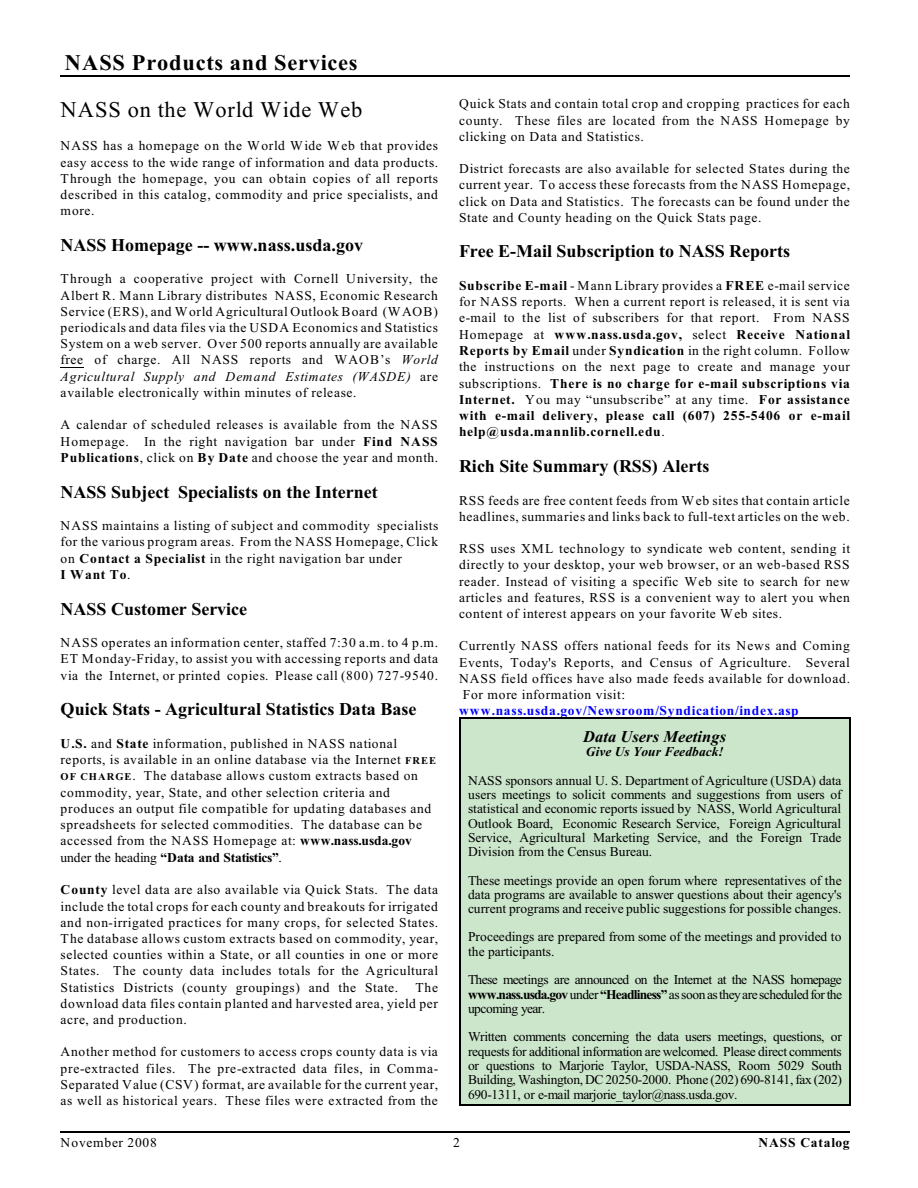
<style>
.page{position:relative;width:918px;height:1188px;background:#fff}
.page>*{position:absolute;margin:0;border:0;box-sizing:border-box;transform-origin:0 0}
.t1{font:700 22.35px "Times New Roman";letter-spacing:.03em;color:#000}
.t2{font:22.35px "Times New Roman";letter-spacing:.03em;color:#000}
.t3{font:700 18px "Times New Roman";color:#000}
.t4{font:italic 700 16.5px "Times New Roman";letter-spacing:.005em;color:#000}
.t5{font:13.5px/16.2px "Times New Roman";letter-spacing:.045em;color:#000;text-align:justify}
.t6{font:13.5px/14.2px "Times New Roman";letter-spacing:.005em;color:#000}
.t7{font:700 13.5px "Times New Roman";letter-spacing:.055em;color:#00f}
.t8{font:italic 700 13.5px "Times New Roman";letter-spacing:.005em;color:#000}
.t9{font:700 13.5px "Times New Roman";letter-spacing:.06em;color:#000}
.s1{font-style:italic}
.s2{font-weight:700}
.s3{font-weight:700;font-size:10.5px}
</style>
<div class="page">
<hr style="left:61px;top:75px;width:789px;height:2px;background:#000">
<hr style="left:61px;top:1131px;width:789px;height:1px;background:#000">
<div style="left:459px;top:717px;width:391px;height:389px;background:#cce6cc"></div>
<hr style="left:459px;top:717px;width:1px;height:389px;background:#000">
<hr style="left:849px;top:717px;width:1px;height:389px;background:#000">
<hr style="left:459px;top:717px;width:391px;height:1px;background:#000">
<hr style="left:459px;top:1105px;width:391px;height:1px;background:#000">
<svg style="left:61px;top:367px;width:23px;height:1px"></svg>
<h1 class="t1" style="left:65px;top:55px;width:294px">NASS Products and Services</h1>
<h1 class="t2" style="left:61px;top:101px;width:303px">NASS on the World Wide Web</h1>
<p class="t5" style="left:61px;top:139px;width:379px">NASS has a homepage on the World Wide Web that provides easy access to the wide range of information and data products.<br>Through the homepage, you can obtain copies of all reports described in this catalog, commodity and price specialists, and more.</p>
<h2 class="t3" style="left:61px;top:239px;width:304px">NASS Homepage -- www.nass.usda.gov</h2>
<p class="t5" style="left:61px;top:272px;width:379px">Through a cooperative project with Cornell University, the Albert R. Mann Library distributes NASS, Economic Research Service (ERS), and World Agricultural Outlook Board (WAOB) periodicals and data files via the USDA Economics and Statistics System on a web server. Over 500 reports annually are available free of charge. All NASS reports and WAOB’s <span class="s1">World Agricultural Supply and Demand Estimates (WASDE)</span> are available electronically within minutes of release.</p>
<p class="t5" style="left:61px;top:418px;width:379px">A calendar of scheduled releases is available from the NASS Homepage. In the right navigation bar under <span class="s2">Find NASS Publications</span>, click on <span class="s2">By Date</span> and choose the year and month.</p>
<h2 class="t3" style="left:61px;top:485px;width:319px">NASS Subject Specialists on the Internet</h2>
<p class="t5" style="left:61px;top:519px;width:379px;text-align:left">NASS maintains a listing of subject and commodity specialists for the various program areas. From the NASS Homepage, Click on <span class="s2">Contact a Specialist</span> in the right navigation bar under<br><span class="s2">I Want To</span>.</p>
<h2 class="t3" style="left:61px;top:603px;width:188px">NASS Customer Service</h2>
<p class="t5" style="left:61px;top:636px;width:379px">NASS operates an information center, staffed 7:30 a.m. to 4 p.m.<br>ET Monday-Friday, to assist you with accessing reports and data via the Internet, or printed copies. Please call (800) 727-9540.</p>
<h2 class="t3" style="left:61px;top:703px;width:357px">Quick Stats - Agricultural Statistics Data Base</h2>
<p class="t5" style="left:61px;top:736px;width:377px;text-align:left"><span class="s2">U.S.</span> and <span class="s2">State</span> information, published in NASS national reports, is available in an online database via the Internet <span class="s3">FREE OF CHARGE</span>. The database allows custom extracts based on commodity, year, State, and other selection criteria and produces an output file compatible for updating databases and spreadsheets for selected commodities. The database can be accessed from the NASS Homepage at: <span class="s2">www.nass.usda.gov </span>under the heading <span class="s2">“Data and Statistics”</span>.</p>
<p class="t5" style="left:61px;top:883px;width:379px"><span class="s2">County</span> level data are also available via Quick Stats. The data include the total crops for each county and breakouts for irrigated and non-irrigated practices for many crops, for selected States.<br>The database allows custom extracts based on commodity, year, selected counties within a State, or all counties in one or more States. The county data includes totals for the Agricultural Statistics Districts (county groupings) and the State.</p>
<p class="t5" style="left:61px;top:980px;width:379px;text-indent:355px">The download data files contain planted and harvested area, yield per acre, and production.</p>
<p class="t5" style="left:61px;top:1045px;width:379px">Another method for customers to access crops county data is via pre-extracted files. The pre-extracted data files, in Comma-Separated Value (CSV) format, are available for the current year, as well as historical years. These files were extracted from the</p>
<p class="t5" style="left:459px;top:97px;width:393px">Quick Stats and contain total crop and cropping practices for each county. These files are located from the NASS Homepage by clicking on Data and Statistics.</p>
<p class="t5" style="left:459px;top:162px;width:393px">District forecasts are also available for selected States during the current year. To access these forecasts from the NASS Homepage, click on Data and Statistics. The forecasts can be found under the State and County heading on the Quick Stats page.</p>
<h2 class="t3" style="left:459px;top:245px;width:333px">Free E-Mail Subscription to NASS Reports</h2>
<p class="t5" style="left:459px;top:278px;width:393px"><span class="s2">Subscribe E-mail</span> - Mann Library provides a <span class="s2">FREE</span> e-mail service for NASS reports. When a current report is released, it is sent via e-mail to the list of subscribers for that report. From NASS Homepage at <span class="s2">www.nass.usda.gov,</span> select <span class="s2">Receive National Reports by Email</span> under <span class="s2">Syndication</span> in the right column. Follow the instructions on the next page to create and manage your subscriptions. <span class="s2">There is no charge for e-mail subscriptions via Internet.</span> You may “unsubscribe” at any time. <span class="s2">For assistance with e-mail delivery, please call (607) 255-5406 or e-mail help@usda.mannlib.cornell.edu</span>.</p>
<h2 class="t3" style="left:459px;top:460px;width:252px">Rich Site Summary (RSS) Alerts</h2>
<p class="t5" style="left:459px;top:493px;width:392px">RSS feeds are free content feeds from Web sites that contain article headlines, summaries and links back to full-text articles on the web.</p>
<p class="t5" style="left:459px;top:542px;width:393px">RSS uses XML technology to syndicate web content, sending it directly to your desktop, your web browser, or an web-based RSS reader. Instead of visiting a specific Web site to search for new articles and features, RSS is a convenient way to alert you when content of interest appears on your favorite Web sites.</p>
<p class="t5" style="left:459px;top:639px;width:393px">Currently NASS offers national feeds for its News and Coming Events, Today's Reports, and Census of Agriculture. Several NASS field offices have also made feeds available for download.<br>For more information visit:</p>
<p class="t7" style="left:459px;top:706px;width:341px">www.nass.usda.gov/Newsroom/Syndication/index.asp</p>
<p class="t4" style="left:583px;top:731px;width:144px">Data Users Meetings</p>
<p class="t8" style="left:586px;top:747px;width:139px">Give Us Your Feedback!</p>
<p class="t5" style="left:468px;top:775px;width:375px;line-height:14.2px">NASS sponsors annual U. S. Department of Agriculture (USDA) data users meetings to solicit comments and suggestions from users of statistical and economic reports issued by NASS, World Agricultural Outlook Board, Economic Research Service, Foreign Agricultural Service, Agricultural Marketing Service, and the Foreign Trade Division from the Census Bureau.</p>
<p class="t5" style="left:468px;top:874px;width:375px;line-height:14.2px">These meetings provide an open forum where representatives of the data programs are available to answer questions about their agency's current programs and receive public suggestions for possible changes.</p>
<p class="t6" style="left:468px;top:931px;width:375px">Proceedings are prepared from some of the meetings and provided to the participants.</p>
<p class="t5" style="left:468px;top:974px;width:376px;line-height:14.4px">These meetings are announced on the Internet at the NASS homepage <span class="s2">www.nass.usda.gov</span> under <span class="s2">“Headliness”</span> as soon as they are scheduled for the upcoming year.</p>
<p class="t5" style="left:468px;top:1031px;width:375px;line-height:14.2px">Written comments concerning the data users meetings, questions, or requests for additional information are welcomed. Please direct comments or questions to Marjorie Taylor, USDA-NASS, Room 5029 South Building, Washington, DC 20250-2000. Phone (202) 690-8141, fax (202)<br>690-1311, or e-mail marjorie_taylor@nass.usda.gov.</p>
<p class="t5" style="left:61px;top:1135px;width:98px">November 2008</p>
<p class="t5" style="left:453px;top:1135px;width:8px">2</p>
<p class="t9" style="left:758px;top:1137px;width:93px">NASS Catalog</p>
</div>
